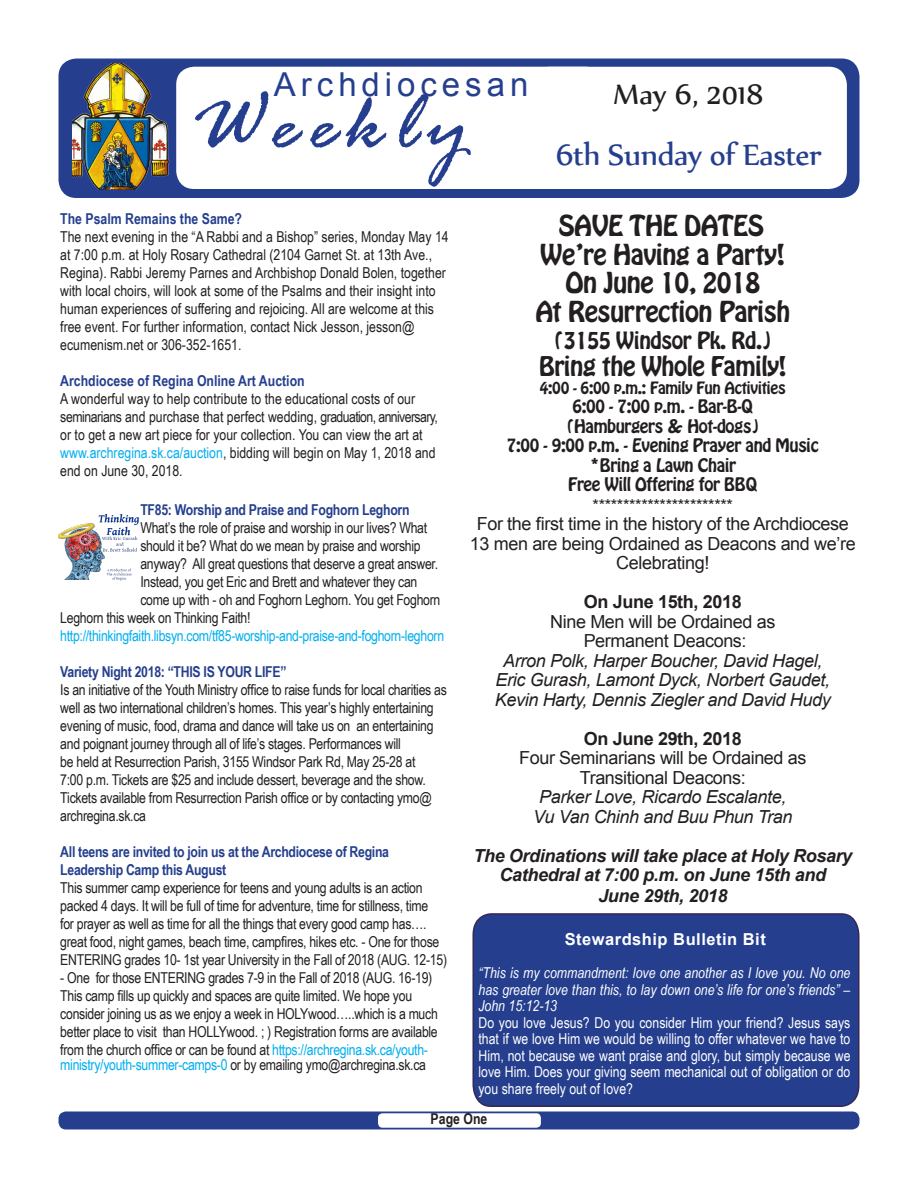
<style>
.page{position:relative;width:918px;height:1188px;background:#fff}
.page>*{position:absolute;margin:0;border:0;box-sizing:border-box;transform-origin:0 0}
.t1{font:italic 88.5px "Rage";letter-spacing:.11em;color:#253f8e}
.t2{font:36px "Nyala";letter-spacing:-.01em;color:#253f8e}
.t3{font:34.5px "Nyala";color:#231f20}
.t4{font:33px "Arial";letter-spacing:.15em;color:#253f8e}
.t5{font:25.5px "Hobo Std";letter-spacing:-.02em;color:#231f20}
.t6{font:24px "Hobo Std";letter-spacing:-.02em;color:#231f20}
.t7{font:21px "Hobo Std";letter-spacing:-.02em;color:#231f20}
.t8{font:18px/19.5px "Arial";letter-spacing:-.02em;color:#231f20;text-align:center}
.t9{font:italic 18px "Arial";letter-spacing:-.02em;color:#231f20}
.t10{font:italic 700 18px/19.5px "Arial";letter-spacing:-.02em;color:#231f20;text-align:center}
.t11{font:700 18px "Arial";letter-spacing:-.02em;color:#231f20}
.t12{font:16.5px "Hobo Std";letter-spacing:-.02em;color:#231f20}
.t13{font:16.5px "Arial";color:#231f20}
.t14{font:700 16.5px "Arial";letter-spacing:.03em;color:#fff}
.t15{font:15px/18px "Arial Narrow";letter-spacing:-.02em;color:#231f20}
.t16{font:15px/18px "Arial Narrow";color:#231f20}
.t17{font:15px/16.5px "Arial Narrow";color:#fff;text-align:justify}
.t18{font:700 15px/18px "Arial Narrow";letter-spacing:-.02em;color:#253f8e}
.t19{font:italic 15px/16.5px "Arial Narrow";color:#fff;text-align:justify}
.t20{font:15px "Arial Narrow";letter-spacing:-.02em;color:#00aeef}
.t21{font:700 15px "Arial Narrow";color:#253f8e}
.t22{font:15px "Hobo Std";letter-spacing:-.02em;color:#231f20}
.t23{font:700 15px "Arial Narrow";color:#231f20}
.s1{color:#00aeef}
</style>
<div class="page">
<div style="left:58px;top:58px;width:802px;height:140px;background:#253f8e;border-radius:18px"></div>
<img style="left:73px;top:63px;width:96px;height:127px">
<div style="left:176px;top:67px;width:427px;height:122px;background:#fff;border-radius:18px"></div>
<div style="left:531px;top:67px;width:316px;height:122px;background:#fff;border-radius:18px"></div>
<div style="left:58px;top:1112px;width:802px;height:18px;background:#253f8e;border-radius:8px"></div>
<div style="left:378px;top:1113px;width:163px;height:15px;background:#fff;border-radius:5px"></div>
<div style="left:472px;top:913px;width:388px;height:194px;background:#253f8e"></div>
<img style="left:58px;top:514px;width:81px;height:67px">
<p class="t4" style="left:274px;top:63px;width:256px">Archdiocesan</p>
<p class="t1" style="left:191px;top:76px;width:279px">Weekly</p>
<p class="t3" style="left:614px;top:73px;width:151px">May 6, 2018</p>
<p class="t2" style="left:555px;top:133px;width:268px">6th Sunday of Easter</p>
<p class="t21" style="left:60px;top:207px;width:183px">The Psalm Remains the Same?</p>
<p class="t16" style="left:60px;top:227px;width:390px">The next evening in the “A Rabbi and a Bishop” series, Monday May 14 at 7:00 p.m. at Holy Rosary Cathedral (2104 Garnet St. at 13th Ave., Regina). Rabbi Jeremy Parnes and Archbishop Donald Bolen, together with local choirs, will look at some of the Psalms and their insight into human experiences of suffering and rejoicing. All are welcome at this free event. For further information, contact Nick Jesson, jesson@ ecumenism.net or 306-352-1651.</p>
<p class="t21" style="left:60px;top:369px;width:246px">Archdiocese of Regina Online Art Auction</p>
<p class="t16" style="left:60px;top:389px;width:379px">A wonderful way to help contribute to the educational costs of our seminarians and purchase that perfect wedding, graduation, anniversary, or to get a new art piece for your collection. You can view the art at <span class="s1">www.archregina.sk.ca/auction</span>, bidding will begin on May 1, 2018 and end on June 30, 2018.</p>
<p class="t18" style="left:140px;top:500px;width:271px">TF85: Worship and Praise and Foghorn Leghorn</p>
<p class="t15" style="left:140px;top:518px;width:288px">What’s the role of praise and worship in our lives? What</p>
<p class="t15" style="left:140px;top:536px;width:282px">should it be? What do we mean by praise and worship</p>
<p class="t15" style="left:140px;top:554px;width:299px">anyway? All great questions that deserve a great answer.</p>
<p class="t15" style="left:140px;top:572px;width:279px">Instead, you get Eric and Brett and whatever they can</p>
<p class="t15" style="left:140px;top:590px;width:302px">come up with - oh and Foghorn Leghorn. You get Foghorn</p>
<p class="t15" style="left:60px;top:608px;width:192px">Leghorn this week on Thinking Faith!</p>
<p class="t20" style="left:60px;top:625px;width:385px">http://thinkingfaith.libsyn.com/tf85-worship-and-praise-and-foghorn-leghorn</p>
<p class="t18" style="left:60px;top:662px;width:228px">Variety Night 2018: “THIS IS YOUR LIFE”</p>
<p class="t15" style="left:60px;top:680px;width:388px">Is an initiative of the Youth Ministry office to raise funds for local charities as well as two international children’s homes. This year’s highly entertaining evening of music, food, drama and dance will take us on an entertaining and poignant journey through all of life’s stages. Performances will<br>be held at Resurrection Parish, 3155 Windsor Park Rd, May 25-28 at<br>7:00 p.m. Tickets are $25 and include dessert, beverage and the show.<br>Tickets available from Resurrection Parish office or by contacting ymo@ archregina.sk.ca</p>
<p class="t18" style="left:60px;top:842px;width:330px">All teens are invited to join us at the Archdiocese of Regina<br>Leadership Camp this August</p>
<p class="t15" style="left:60px;top:878px;width:388px">This summer camp experience for teens and young adults is an action packed 4 days. It will be full of time for adventure, time for stillness, time<br>for prayer as well as time for all the things that every good camp has…. great food, night games, beach time, campfires, hikes etc. - One for those ENTERING grades 10- 1st year University in the Fall of 2018 (AUG. 12-15)</p>
<p class="t15" style="left:60px;top:968px;width:374px">- One for those ENTERING grades 7-9 in the Fall of 2018 (AUG. 16-19)</p>
<p class="t15" style="left:60px;top:986px;width:379px">This camp fills up quickly and spaces are quite limited. We hope you consider joining us as we enjoy a week in HOLYwood…..which is a much better place to visit than HOLLYwood. ; ) Registration forms are available from the church office or can be found at <span class="s1">https://archregina.sk.ca/youth-</span></p>
<p class="t15" style="left:60px;top:1055px;width:367px"><span class="s1">ministry/youth-summer-camps-0</span> or by emailing ymo@archregina.sk.ca</p>
<p class="t5" style="left:558px;top:208px;width:208px">SAVE THE DATES</p>
<p class="t5" style="left:541px;top:237px;width:246px">We’re Having a Party!</p>
<p class="t5" style="left:565px;top:265px;width:196px">On June 10, 2018</p>
<p class="t5" style="left:535px;top:294px;width:256px">At Resurrection Parish</p>
<p class="t7" style="left:554px;top:326px;width:219px">(3155 Windsor Pk. Rd.)</p>
<p class="t6" style="left:539px;top:350px;width:249px">Bring the Whole Family!</p>
<p class="t22" style="left:540px;top:377px;width:248px">4:00 - 6:00 p.m.: Family Fun Activities</p>
<p class="t12" style="left:573px;top:395px;width:182px">6:00 - 7:00 p.m. - Bar-B-Q</p>
<p class="t12" style="left:567px;top:415px;width:194px">(Hamburgers &amp; Hot-dogs)</p>
<p class="t12" style="left:507px;top:434px;width:313px">7:00 - 9:00 p.m. - Evening Prayer and Music</p>
<p class="t12" style="left:590px;top:454px;width:148px">*Bring a Lawn Chair</p>
<p class="t12" style="left:568px;top:473px;width:191px">Free Will Offering for BBQ</p>
<p class="t13" style="left:593px;top:494px;width:142px">***********************</p>
<p class="t8" style="left:470px;top:515px;width:387px">For the first time in the history of the Archdiocese<br>13 men are being Ordained as Deacons and we’re<br>Celebrating!</p>
<p class="t11" style="left:584px;top:590px;width:159px">On June 15th, 2018</p>
<p class="t8" style="left:550px;top:612px;width:227px">Nine Men will be Ordained as</p>
<p class="t8" style="left:584px;top:632px;width:164px">Permanent Deacons:</p>
<p class="t9" style="left:503px;top:649px;width:321px">Arron Polk, Harper Boucher, David Hagel,</p>
<p class="t9" style="left:495px;top:668px;width:336px">Eric Gurash, Lamont Dyck, Norbert Gaudet,</p>
<p class="t9" style="left:495px;top:688px;width:338px">Kevin Harty, Dennis Ziegler and David Hudy</p>
<p class="t11" style="left:584px;top:727px;width:159px">On June 29th, 2018</p>
<p class="t8" style="left:519px;top:749px;width:289px">Four Seminarians will be Ordained as</p>
<p class="t8" style="left:580px;top:768px;width:168px">Transitional Deacons:</p>
<p class="t9" style="left:539px;top:785px;width:249px">Parker Love, Ricardo Escalante,</p>
<p class="t9" style="left:533px;top:805px;width:261px">Vu Van Chinh and Buu Phun Tran</p>
<p class="t10" style="left:473px;top:846px;width:380px">The Ordinations will take place at Holy Rosary<br>Cathedral at 7:00 p.m. on June 15th and</p>
<p class="t10" style="left:598px;top:887px;width:131px">June 29th, 2018</p>
<p class="t14" style="left:565px;top:928px;width:203px">Stewardship Bulletin Bit</p>
<p class="t19" style="left:478px;top:964px;width:373px">“This is my commandment: love one another as I love you. No one has greater love than this, to lay down one’s life for one’s friends” – John 15:12-13</p>
<p class="t17" style="left:478px;top:1014px;width:374px">Do you love Jesus? Do you consider Him your friend? Jesus says that if we love Him we would be willing to offer whatever we have to Him, not because we want praise and glory, but simply because we love Him. Does your giving seem mechanical out of obligation or do you share freely out of love?</p>
<p class="t23" style="left:431px;top:1108px;width:58px">Page One</p>
</div>
